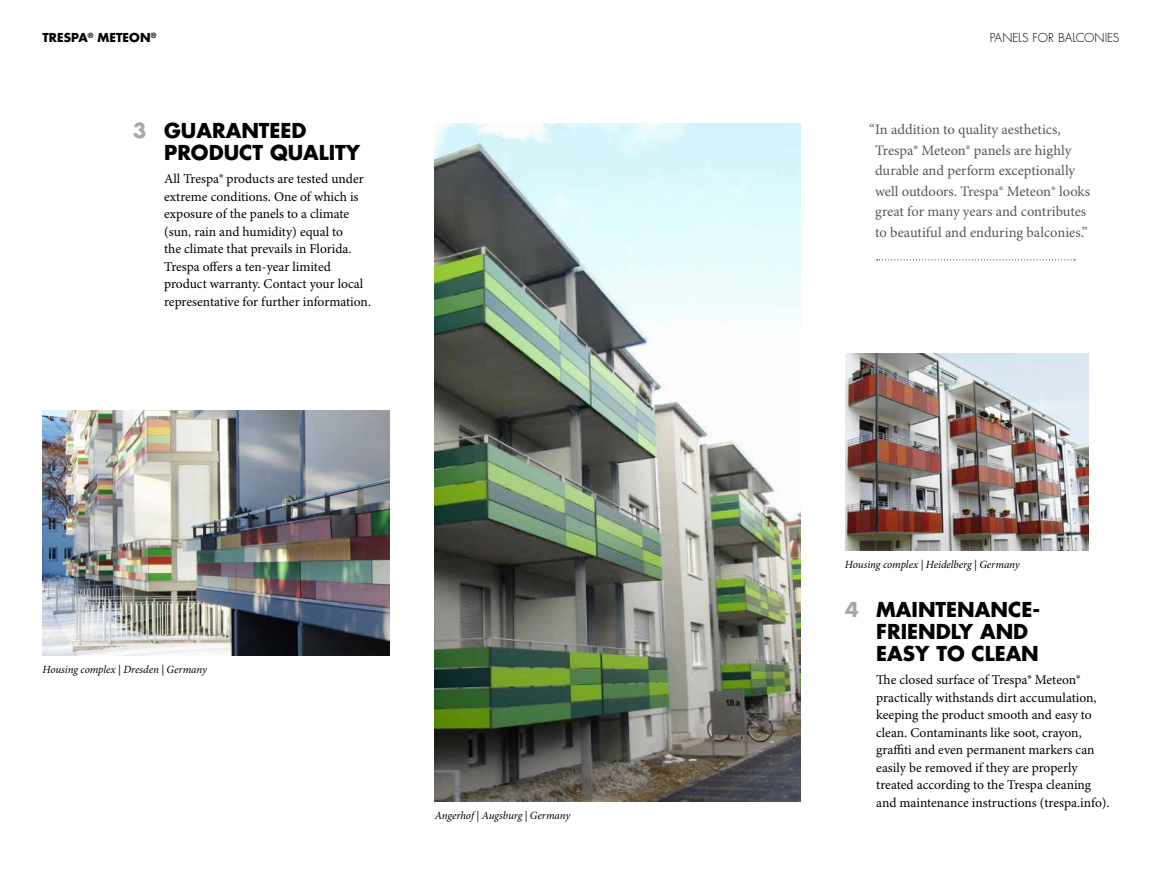
<style>
.page{position:relative;width:1162px;height:872px;background:#fff}
.page>*{position:absolute;margin:0;border:0;box-sizing:border-box;transform-origin:0 0}
.t1{font:700 20px/22px "Futura Std";color:#000}
.t2{font:700 20px "Futura Std";color:#a8a8a7}
.t3{font:14.5px/20.5px "Minion Pro";letter-spacing:-.005em;color:#575756}
.t4{font:13.5px/17.5px "Minion Pro";color:#000}
.t5{font:300 12px "Futura Std";letter-spacing:-.005em;color:#000}
.t6{font:700 12px "Futura Std";letter-spacing:.005em;color:#000}
.t7{font:italic 11px "Minion Pro";letter-spacing:-.005em;color:#000}
</style>
<div class="page">
<img style="left:435px;top:124px;width:365px;height:677px">
<img style="left:43px;top:410px;width:347px;height:245px">
<img style="left:845px;top:354px;width:243px;height:197px">
<svg style="left:877px;top:259px;width:198px;height:1px"></svg>
<p class="t6" style="left:43px;top:30px;width:115px">TRESPA<sup>®</sup> METEON<sup>®</sup></p>
<p class="t5" style="left:990px;top:31px;width:131px">PANELS FOR BALCONIES</p>
<h1 class="t1" style="left:164px;top:119px;width:198px">GUARANTEED<br>PRODUCT QUALITY</h1>
<p class="t4" style="left:164px;top:171px;width:208px">All Trespa® products are tested under extreme conditions. One of which is exposure of the panels to a climate (sun, rain and humidity) equal to<br>the climate that prevails in Florida.<br>Trespa offers a ten-year limited product warranty. Contact your local representative for further information.</p>
<h1 class="t2" style="left:133px;top:118px;width:15px">3</h1>
<p class="t3" style="left:875px;top:120px;width:216px;text-indent:-6px">“In addition to quality aesthetics, Trespa® Meteon® panels are highly durable and perform exceptionally well outdoors. Trespa® Meteon® looks great for many years and contributes to beautiful and enduring balconies.”</p>
<p class="t7" style="left:43px;top:662px;width:166px">Housing complex | Dresden | Germany</p>
<p class="t7" style="left:435px;top:809px;width:137px">Angerhof | Augsburg | Germany</p>
<p class="t7" style="left:845px;top:557px;width:176px">Housing complex | Heidelberg | Germany</p>
<h1 class="t2" style="left:845px;top:596px;width:15px">4</h1>
<h1 class="t1" style="left:876px;top:598px;width:165px">MAINTENANCE-<br>FRIENDLY AND<br>EASY TO CLEAN</h1>
<p class="t4" style="left:876px;top:672px;width:235px">The closed surface of Trespa® Meteon® practically withstands dirt accumulation, keeping the product smooth and easy to clean. Contaminants like soot, crayon, graffiti and even permanent markers can easily be removed if they are properly treated according to the Trespa cleaning and maintenance instructions (trespa.info).</p>
</div>
